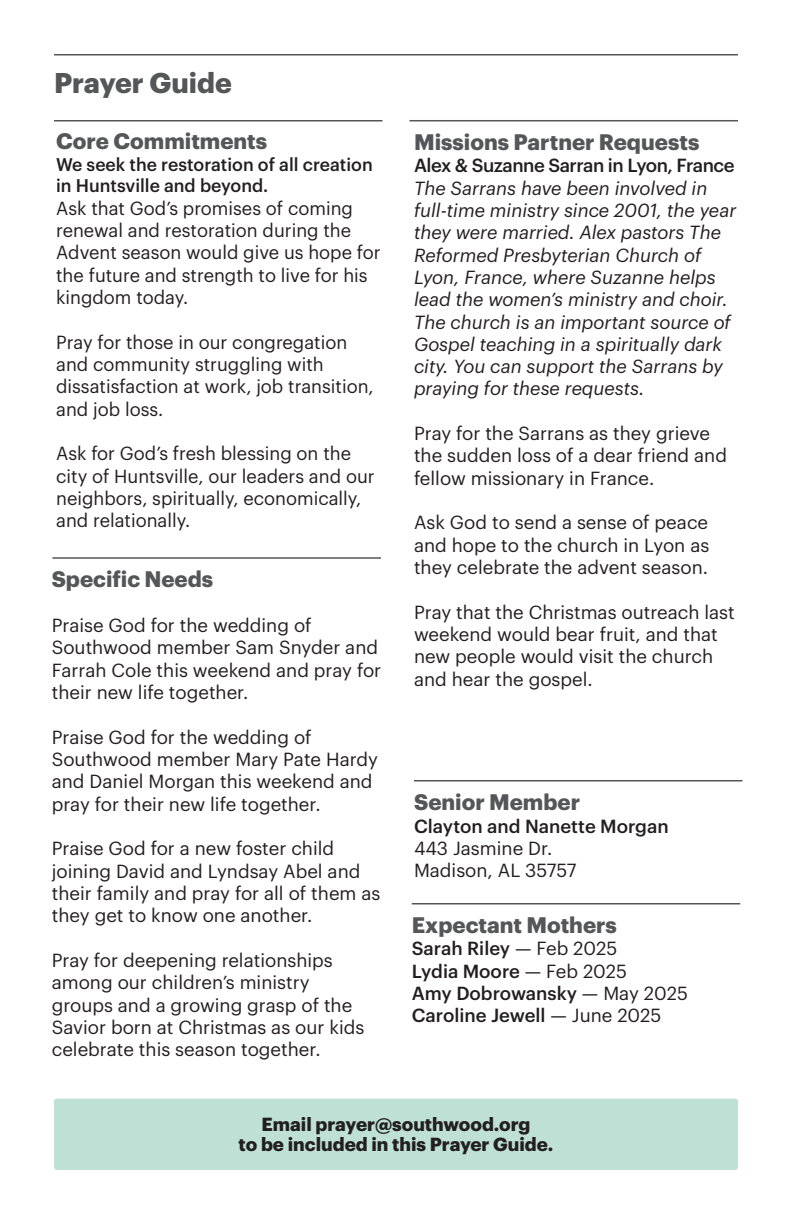
<style>
.page{position:relative;width:792px;height:1224px;background:#fff}
.page>*{position:absolute;margin:0;border:0;box-sizing:border-box;transform-origin:0 0}
.t1{font:700 28px "Graphik";color:#555659}
.t2{font:700 22px "Graphik";color:#555659}
.t3{font:18.6px/22.4px "Graphik";color:#231f20}
.t4{font:italic 18.6px/22.4px "Graphik";color:#231f20}
.t5{font:500 18.6px "Graphik";letter-spacing:-.005em;color:#231f20}
.t6{font:700 18.6px "Graphik";color:#231f20}
.t7{font:500 18.6px "Graphik";letter-spacing:-.025em;color:#231f20}
.t8{font:500 18px/21.6px "Graphik";color:#231f20}
.s1{font-weight:400}
</style>
<div class="page">
<hr style="left:54px;top:54px;width:684px;height:2px;background:#555659">
<hr style="left:410px;top:120px;width:328px;height:1px;background:#555659">
<hr style="left:52px;top:557px;width:329px;height:2px;background:#555659">
<hr style="left:414px;top:780px;width:328px;height:2px;background:#555659">
<hr style="left:412px;top:903px;width:328px;height:1px;background:#555659">
<hr style="left:54px;top:120px;width:328px;height:2px;background:#555659">
<div style="left:54px;top:1099px;width:684px;height:71px;background:#bee0d5;border-radius:3px"></div>
<p class="t1" style="left:54px;top:61px;width:179px">Prayer Guide</p>
<p class="t2" style="left:56px;top:124px;width:213px">Core Commitments</p>
<p class="t8" style="left:56px;top:152px;width:318px">We seek the restoration of all creation in Huntsville and beyond.</p>
<p class="t3" style="left:56px;top:195px;width:326px">Ask that God’s promises of coming renewal and restoration during the<br>Advent season would give us hope for the future and strength to live for his kingdom today.</p>
<p class="t3" style="left:56px;top:329px;width:319px">Pray for those in our congregation and community struggling with dissatisfaction at work, job transition, and job loss.</p>
<p class="t3" style="left:56px;top:441px;width:320px">Ask for God’s fresh blessing on the city of Huntsville, our leaders and our neighbors, spiritually, economically, and relationally.</p>
<p class="t2" style="left:52px;top:562px;width:163px">Specific Needs</p>
<p class="t3" style="left:52px;top:613px;width:331px">Praise God for the wedding of<br>Southwood member Sam Snyder and<br>Farrah Cole this weekend and pray for their new life together.</p>
<p class="t3" style="left:52px;top:724px;width:328px">Praise God for the wedding of<br>Southwood member Mary Pate Hardy and Daniel Morgan this weekend and pray for their new life together.</p>
<p class="t3" style="left:52px;top:836px;width:330px">Praise God for a new foster child joining David and Lyndsay Abel and their family and pray for all of them as they get to know one another.</p>
<p class="t3" style="left:52px;top:947px;width:314px">Pray for deepening relationships among our children’s ministry groups and a growing grasp of the Savior born at Christmas as our kids celebrate this season together.</p>
<p class="t2" style="left:414px;top:125px;width:287px">Missions Partner Requests</p>
<p class="t7" style="left:414px;top:151px;width:322px">Alex &amp; Suzanne Sarran in Lyon, France</p>
<p class="t4" style="left:414px;top:175px;width:324px">The Sarrans have been involved in full-time ministry since 2001, the year they were married. Alex pastors The Reformed Presbyterian Church of Lyon, France, where Suzanne helps lead the women’s ministry and choir.<br>The church is an important source of Gospel teaching in a spiritually dark city. You can support the Sarrans by praying for these requests.</p>
<p class="t3" style="left:414px;top:421px;width:315px">Pray for the Sarrans as they grieve the sudden loss of a dear friend and fellow missionary in France.</p>
<p class="t3" style="left:414px;top:510px;width:297px;text-align:justify">Ask God to send a sense of peace and hope to the church in Lyon as they celebrate the advent season.</p>
<p class="t3" style="left:414px;top:599px;width:322px">Pray that the Christmas outreach last weekend would bear fruit, and that new people would visit the church and hear the gospel.</p>
<p class="t2" style="left:414px;top:785px;width:168px">Senior Member</p>
<p class="t5" style="left:414px;top:812px;width:256px">Clayton and Nanette Morgan</p>
<p class="t3" style="left:414px;top:836px;width:140px">443 Jasmine Dr.</p>
<p class="t3" style="left:414px;top:858px;width:164px">Madison, AL 35757</p>
<p class="t2" style="left:412px;top:908px;width:207px">Expectant Mothers</p>
<p class="t5" style="left:412px;top:934px;width:207px">Sarah Riley <span class="s1">— Feb 2025</span></p>
<p class="t5" style="left:412px;top:957px;width:217px">Lydia Moore <span class="s1">— Feb 2025</span></p>
<p class="t5" style="left:412px;top:979px;width:278px">Amy Dobrowansky <span class="s1">— May 2025</span></p>
<p class="t5" style="left:412px;top:1001px;width:251px">Caroline Jewell <span class="s1">— June 2025</span></p>
<p class="t6" style="left:261px;top:1110px;width:271px">Email prayer@southwood.org</p>
<p class="t6" style="left:239px;top:1130px;width:316px">to be included in this Prayer Guide.</p>
</div>
